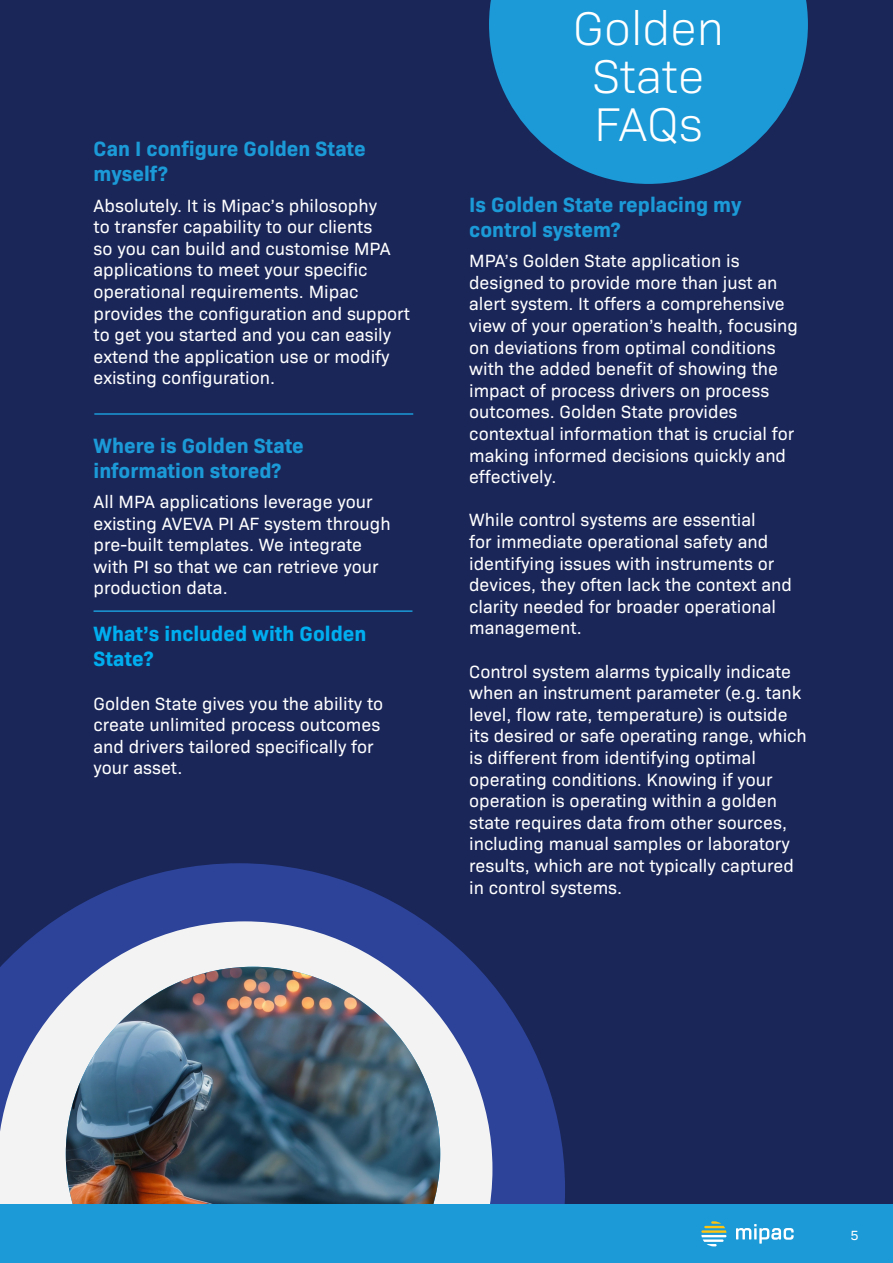
<style>
.page{position:relative;width:893px;height:1263px;background:#1a2658}
.page>*{position:absolute;margin:0;border:0;box-sizing:border-box;transform-origin:0 0}
.t1{font:300 48px/48px "Bio Sans";color:#fff;text-align:center}
.body_copy{font:700 21px/25.2px "Bio Sans";color:#1b9ad7}
.body_copy-2{font:700 21px/25.2px "Bio Sans";color:#00aeef}
.body_copy-3{font:18px/21.6px "Bio Sans";color:#fff}
.t2{font:13.5px "Bio Sans";color:#fff}
</style>
<div class="page">
<svg style="left:54px;top:863px;width:511px;height:342px;fill:#2c4399"></svg>
<svg style="left:0;top:921px;width:492px;height:284px;background:#929dc4"></svg>
<img style="left:66px;top:967px;width:374px;height:238px">
<div style="left:0;top:1205px;width:893px;height:58px;background:#1b9ad7"></div>
<svg style="left:701px;top:1221px;width:25px;height:25px"></svg>
<svg style="left:736px;top:1224px;width:58px;height:20px"></svg>
<svg style="left:489px;top:0;width:319px;height:184px;fill:#1b9ad7"></svg>
<hr style="left:94px;top:610px;width:318px;height:2px;background:#1b9ad7">
<hr style="left:94px;top:413px;width:319px;height:2px;background:#1b9ad7">
<p class="body_copy" style="left:94px;top:135px;width:274px">Can I configure Golden State myself?</p>
<p class="body_copy-3" style="left:94px;top:193px;width:318px">Absolutely. It is Mipac’s philosophy<br>to transfer capability to our clients<br>so you can build and customise MPA applications to meet your specific operational requirements. Mipac provides the configuration and support to get you started and you can easily extend the application use or modify existing configuration.</p>
<p class="body_copy" style="left:94px;top:431px;width:212px">Where is Golden State information stored?</p>
<p class="body_copy-3" style="left:94px;top:490px;width:299px">All MPA applications leverage your existing AVEVA PI AF system through pre-built templates. We integrate with PI so that we can retrieve your production data.</p>
<p class="body_copy-2" style="left:94px;top:620px;width:274px">What’s included with Golden<br>State?</p>
<p class="body_copy-3" style="left:94px;top:691px;width:291px">Golden State gives you the ability to create unlimited process outcomes and drivers tailored specifically for your asset.</p>
<p class="t1" style="left:573px;top:1px;width:152px">Golden<br>State</p>
<p class="t1" style="left:594px;top:97px;width:110px">FAQs</p>
<p class="body_copy" style="left:469px;top:190px;width:274px">Is Golden State replacing my control system?</p>
<p class="body_copy-3" style="left:469px;top:249px;width:330px">MPA’s Golden State application is designed to provide more than just an alert system. It offers a comprehensive view of your operation’s health, focusing on deviations from optimal conditions with the added benefit of showing the impact of process drivers on process outcomes. Golden State provides contextual information that is crucial for making informed decisions quickly and effectively.</p>
<p class="body_copy-3" style="left:469px;top:508px;width:324px">While control systems are essential<br>for immediate operational safety and identifying issues with instruments or devices, they often lack the context and clarity needed for broader operational management.</p>
<p class="body_copy-3" style="left:469px;top:659px;width:339px">Control system alarms typically indicate when an instrument parameter (e.g. tank level, flow rate, temperature) is outside its desired or safe operating range, which is different from identifying optimal operating conditions. Knowing if your operation is operating within a golden state requires data from other sources, including manual samples or laboratory results, which are not typically captured in control systems.</p>
<p class="t2" style="left:850px;top:1225px;width:10px">5</p>
</div>
